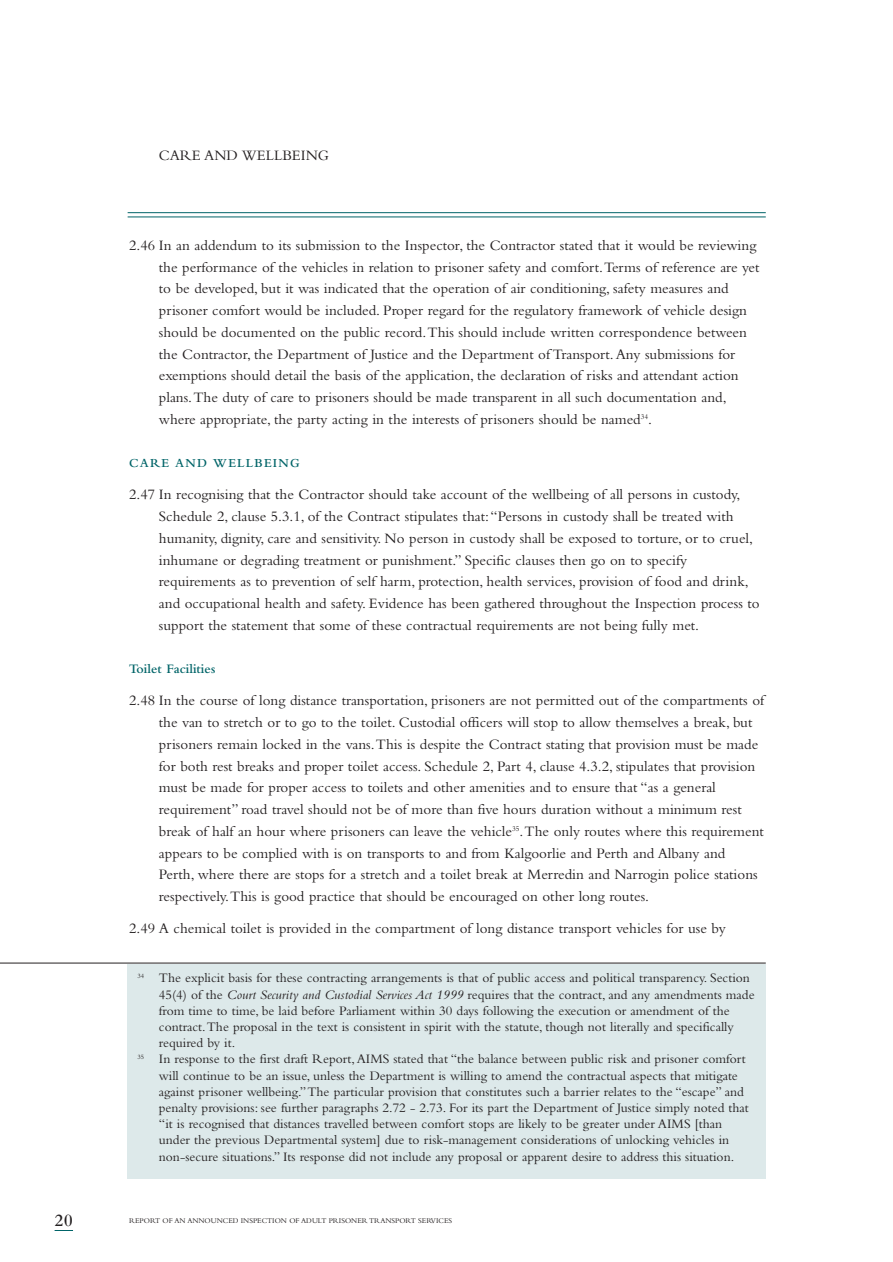
<style>
.page{position:relative;width:893px;height:1262px;background:#fff}
.page>*{position:absolute;margin:0;border:0;box-sizing:border-box;transform-origin:0 0}
.t1{font:600 18px "Bembo";color:#231f20}
.t2{font:15px/21.8px "Bembo";color:#231f20}
.t3{font:13.5px "Bembo";color:#231f20}
.t4{font:600 13.5px "Bembo";color:#006468}
.t5{font:600 12.75px "Bembo";letter-spacing:.1em;color:#006468}
.t6{font:7.5px "Bembo";color:#231f20}
.s1{font-style:italic}
</style>
<div class="page">
<hr style="left:128px;top:212px;width:637px;height:1px;background:#006468">
<hr style="left:128px;top:216px;width:637px;height:1px;background:#006468">
<div style="left:128px;top:964px;width:637px;height:214px;background:#dde9ea"></div>
<hr style="left:0;top:962px;width:765px;height:1px;background:#231f20">
<svg style="left:55px;top:1230px;width:18px;height:1px"></svg>
<p class="t1" style="left:55px;top:1213px;width:20px">20</p>
<p class="t2" style="left:159px;top:146px;width:172px">CARE AND WELLBEING</p>
<p class="t2" style="left:159px;top:236px;width:602px;text-indent:-30px">2.46 In an addendum to its submission to the Inspector, the Contractor stated that it would be reviewing the performance of the vehicles in relation to prisoner safety and comfort.Terms of reference are yet to be developed, but it was indicated that the operation of air conditioning, safety measures and prisoner comfort would be included. Proper regard for the regulatory framework of vehicle design should be documented on the public record.This should include written correspondence between the Contractor, the Department of Justice and the Department of Transport.Any submissions for exemptions should detail the basis of the application, the declaration of risks and attendant action plans.The duty of care to prisoners should be made transparent in all such documentation and, where appropriate, the party acting in the interests of prisoners should be named<sup>34</sup>.</p>
<p class="t5" style="left:129px;top:458px;width:172px">CARE AND WELLBEING</p>
<p class="t2" style="left:159px;top:485px;width:602px;text-indent:-30px">2.47 In recognising that the Contractor should take account of the wellbeing of all persons in custody, Schedule 2, clause 5.3.1, of the Contract stipulates that:“Persons in custody shall be treated with humanity, dignity, care and sensitivity. No person in custody shall be exposed to torture, or to cruel, inhumane or degrading treatment or punishment.” Specific clauses then go on to specify requirements as to prevention of self harm, protection, health services, provision of food and drink, and occupational health and safety. Evidence has been gathered throughout the Inspection process to support the statement that some of these contractual requirements are not being fully met.</p>
<p class="t4" style="left:129px;top:664px;width:88px">Toilet Facilities</p>
<p class="t2" style="left:159px;top:691px;width:606px;text-indent:-30px">2.48 In the course of long distance transportation, prisoners are not permitted out of the compartments of the van to stretch or to go to the toilet. Custodial officers will stop to allow themselves a break, but prisoners remain locked in the vans.This is despite the Contract stating that provision must be made for both rest breaks and proper toilet access. Schedule 2, Part 4, clause 4.3.2, stipulates that provision must be made for proper access to toilets and other amenities and to ensure that “as a general requirement” road travel should not be of more than five hours duration without a minimum rest break of half an hour where prisoners can leave the vehicle<sup>35</sup>.The only routes where this requirement appears to be complied with is on transports to and from Kalgoorlie and Perth and Albany and Perth, where there are stops for a stretch and a toilet break at Merredin and Narrogin police stations respectively.This is good practice that should be encouraged on other long routes.</p>
<p class="t2" style="left:129px;top:919px;width:598px">2.49 A chemical toilet is provided in the compartment of long distance transport vehicles for use by</p>
<p class="t3" style="left:138px;top:973px;width:613px"><sup>34</sup> The explicit basis for these contracting arrangements is that of public access and political transparency. Section</p>
<p class="t3" style="left:159px;top:989px;width:597px">45(4) of the <span class="s1">Court Security and Custodial Services Act 1999</span> requires that the contract, and any amendments made</p>
<p class="t3" style="left:159px;top:1005px;width:572px">from time to time, be laid before Parliament within 30 days following the execution or amendment of the</p>
<p class="t3" style="left:159px;top:1022px;width:576px">contract.The proposal in the text is consistent in spirit with the statute, though not literally and specifically</p>
<p class="t3" style="left:159px;top:1038px;width:78px">required by it.</p>
<p class="t3" style="left:138px;top:1054px;width:609px"><sup>35</sup> In response to the first draft Report,AIMS stated that “the balance between public risk and prisoner comfort</p>
<p class="t3" style="left:159px;top:1070px;width:580px">will continue to be an issue, unless the Department is willing to amend the contractual aspects that mitigate</p>
<p class="t3" style="left:159px;top:1086px;width:586px">against prisoner wellbeing.”The particular provision that constitutes such a barrier relates to the “escape” and</p>
<p class="t3" style="left:159px;top:1103px;width:591px">penalty provisions: see further paragraphs 2.72 - 2.73. For its part the Department of Justice simply noted that</p>
<p class="t3" style="left:159px;top:1119px;width:564px">“it is recognised that distances travelled between comfort stops are likely to be greater under AIMS [than</p>
<p class="t3" style="left:159px;top:1135px;width:572px">under the previous Departmental system] due to risk-management considerations of unlocking vehicles in</p>
<p class="t3" style="left:159px;top:1151px;width:577px">non-secure situations.” Its response did not include any proposal or apparent desire to address this situation.</p>
<p class="t6" style="left:129px;top:1218px;width:324px">REPORT OF AN ANNOUNCED INSPECTION OF ADULT PRISONER TRANSPORT SERVICES</p>
</div>
